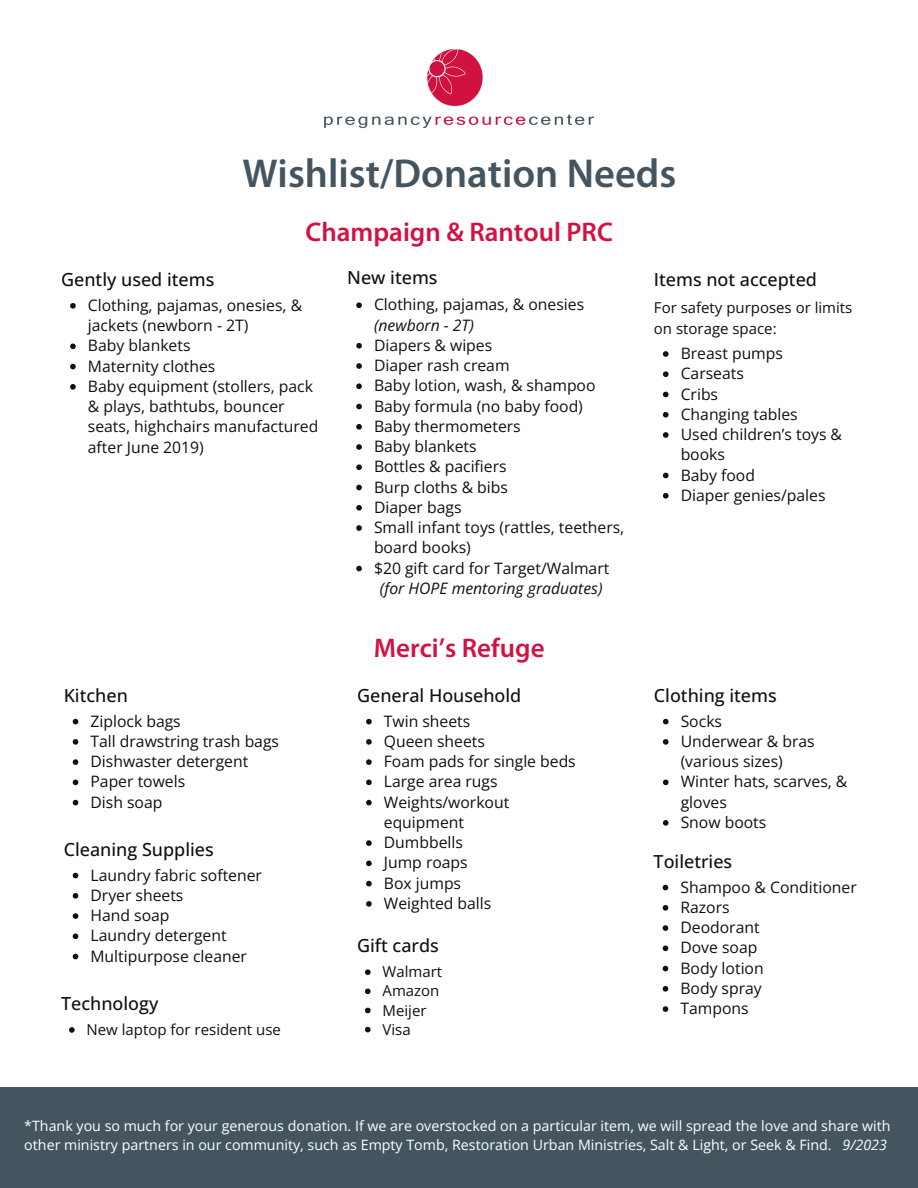
<style>
.page{position:relative;width:918px;height:1188px;background:#fff}
.page>*{position:absolute;margin:0;border:0;box-sizing:border-box;transform-origin:0 0}
.t1{font:600 40.5px "Myriad Pro";color:#455560}
.t2{font:600 27px "Myriad Pro";color:#d11242}
.t3{font:500 18px "Open Sans";color:#0e1015}
.t4{font:15.75px/20.2px "Open Sans";color:#0e1015}
.t5{font:italic 15.75px "Open Sans";color:#0e1015}
.t6{font:15px/20.2px "Open Sans";color:#0e1015}
.t7{font:14.25px/19.2px "Open Sans";color:#fff}
.s1{font-style:italic}
</style>
<div class="page">
<img style="left:324px;top:49px;width:269px;height:80px">
<div style="left:0;top:1087px;width:918px;height:101px;background:#455560"></div>
<svg style="left:70px;top:303px;width:6px;height:6px"></svg>
<svg style="left:70px;top:344px;width:6px;height:5px"></svg>
<svg style="left:70px;top:364px;width:6px;height:5px"></svg>
<svg style="left:70px;top:384px;width:6px;height:6px"></svg>
<svg style="left:356px;top:302px;width:6px;height:6px"></svg>
<svg style="left:356px;top:343px;width:6px;height:6px"></svg>
<svg style="left:356px;top:363px;width:6px;height:6px"></svg>
<svg style="left:356px;top:383px;width:6px;height:6px"></svg>
<svg style="left:356px;top:404px;width:6px;height:5px"></svg>
<svg style="left:356px;top:424px;width:6px;height:6px"></svg>
<svg style="left:356px;top:444px;width:6px;height:6px"></svg>
<svg style="left:356px;top:464px;width:6px;height:6px"></svg>
<svg style="left:356px;top:485px;width:6px;height:5px"></svg>
<svg style="left:356px;top:505px;width:6px;height:6px"></svg>
<svg style="left:356px;top:525px;width:6px;height:6px"></svg>
<svg style="left:356px;top:566px;width:6px;height:5px"></svg>
<svg style="left:663px;top:351px;width:6px;height:6px"></svg>
<svg style="left:663px;top:371px;width:6px;height:6px"></svg>
<svg style="left:663px;top:392px;width:6px;height:5px"></svg>
<svg style="left:663px;top:412px;width:6px;height:6px"></svg>
<svg style="left:663px;top:432px;width:6px;height:6px"></svg>
<svg style="left:663px;top:473px;width:6px;height:5px"></svg>
<svg style="left:663px;top:493px;width:6px;height:6px"></svg>
<svg style="left:73px;top:719px;width:5px;height:5px"></svg>
<svg style="left:73px;top:739px;width:5px;height:6px"></svg>
<svg style="left:73px;top:759px;width:5px;height:6px"></svg>
<svg style="left:73px;top:780px;width:5px;height:5px"></svg>
<svg style="left:73px;top:800px;width:5px;height:5px"></svg>
<svg style="left:73px;top:873px;width:5px;height:5px"></svg>
<svg style="left:73px;top:893px;width:5px;height:6px"></svg>
<svg style="left:73px;top:913px;width:5px;height:6px"></svg>
<svg style="left:73px;top:933px;width:5px;height:6px"></svg>
<svg style="left:73px;top:954px;width:5px;height:5px"></svg>
<svg style="left:663px;top:885px;width:5px;height:5px"></svg>
<svg style="left:663px;top:905px;width:5px;height:6px"></svg>
<svg style="left:663px;top:925px;width:5px;height:6px"></svg>
<svg style="left:663px;top:946px;width:5px;height:5px"></svg>
<svg style="left:663px;top:966px;width:5px;height:5px"></svg>
<svg style="left:663px;top:986px;width:5px;height:6px"></svg>
<svg style="left:663px;top:1006px;width:5px;height:6px"></svg>
<svg style="left:663px;top:719px;width:6px;height:5px"></svg>
<svg style="left:663px;top:739px;width:6px;height:6px"></svg>
<svg style="left:663px;top:780px;width:6px;height:5px"></svg>
<svg style="left:663px;top:820px;width:6px;height:6px"></svg>
<svg style="left:366px;top:719px;width:6px;height:5px"></svg>
<svg style="left:366px;top:739px;width:6px;height:6px"></svg>
<svg style="left:366px;top:759px;width:6px;height:6px"></svg>
<svg style="left:366px;top:780px;width:6px;height:5px"></svg>
<svg style="left:366px;top:800px;width:6px;height:5px"></svg>
<svg style="left:366px;top:840px;width:6px;height:6px"></svg>
<svg style="left:366px;top:861px;width:6px;height:5px"></svg>
<svg style="left:366px;top:881px;width:6px;height:5px"></svg>
<svg style="left:366px;top:901px;width:6px;height:6px"></svg>
<svg style="left:69px;top:1027px;width:6px;height:6px"></svg>
<svg style="left:365px;top:969px;width:6px;height:6px"></svg>
<svg style="left:365px;top:989px;width:6px;height:5px"></svg>
<svg style="left:365px;top:1008px;width:6px;height:5px"></svg>
<svg style="left:365px;top:1027px;width:6px;height:5px"></svg>
<p class="t1" style="left:242px;top:157px;width:435px">Wishlist/Donation Needs</p>
<p class="t2" style="left:306px;top:221px;width:309px">Champaign &amp; Rantoul PRC</p>
<p class="t3" style="left:61px;top:267px;width:155px">Gently used items</p>
<p class="t4" style="left:88px;top:295px;width:216px">Clothing, pajamas, onesies, &amp; jackets (newborn - 2T)</p>
<p class="t4" style="left:88px;top:335px;width:104px">Baby blankets</p>
<p class="t4" style="left:88px;top:355px;width:129px">Maternity clothes</p>
<p class="t4" style="left:88px;top:376px;width:232px">Baby equipment (stollers, pack &amp; plays, bathtubs, bouncer seats, highchairs manufactured after June 2019)</p>
<p class="t3" style="left:64px;top:682px;width:66px">Kitchen</p>
<p class="t4" style="left:90px;top:710px;width:92px">Ziplock bags</p>
<p class="t4" style="left:90px;top:731px;width:190px">Tall drawstring trash bags</p>
<p class="t4" style="left:90px;top:751px;width:159px">Dishwaster detergent</p>
<p class="t4" style="left:90px;top:771px;width:96px">Paper towels</p>
<p class="t4" style="left:90px;top:791px;width:73px">Dish soap</p>
<p class="t3" style="left:64px;top:836px;width:152px">Cleaning Supplies</p>
<p class="t4" style="left:90px;top:864px;width:173px">Laundry fabric softener</p>
<p class="t4" style="left:90px;top:885px;width:94px">Dryer sheets</p>
<p class="t4" style="left:90px;top:905px;width:81px">Hand soap</p>
<p class="t4" style="left:90px;top:925px;width:138px">Laundry detergent</p>
<p class="t4" style="left:90px;top:945px;width:158px">Multipurpose cleaner</p>
<p class="t3" style="left:61px;top:990px;width:99px">Technology</p>
<p class="t6" style="left:87px;top:1019px;width:196px">New laptop for resident use</p>
<p class="t3" style="left:347px;top:265px;width:92px">New items</p>
<p class="t4" style="left:374px;top:294px;width:212px">Clothing, pajamas, &amp; onesies <span class="s1">(newborn - 2T)</span></p>
<p class="t4" style="left:374px;top:335px;width:120px">Diapers &amp; wipes</p>
<p class="t4" style="left:374px;top:355px;width:137px">Diaper rash cream</p>
<p class="t4" style="left:374px;top:375px;width:223px">Baby lotion, wash, &amp; shampoo</p>
<p class="t4" style="left:374px;top:395px;width:210px">Baby formula (no baby food)</p>
<p class="t4" style="left:374px;top:416px;width:148px">Baby thermometers</p>
<p class="t4" style="left:374px;top:436px;width:104px">Baby blankets</p>
<p class="t4" style="left:374px;top:456px;width:134px">Bottles &amp; pacifiers</p>
<p class="t4" style="left:374px;top:476px;width:136px">Burp cloths &amp; bibs</p>
<p class="t4" style="left:374px;top:497px;width:89px">Diaper bags</p>
<p class="t4" style="left:374px;top:517px;width:252px">Small infant toys (rattles, teethers, board books)</p>
<p class="t4" style="left:374px;top:557px;width:237px">$20 gift card for Target/Walmart</p>
<p class="t5" style="left:380px;top:577px;width:224px">(for HOPE mentoring graduates)</p>
<p class="t2" style="left:374px;top:637px;width:172px">Merci’s Refuge</p>
<p class="t3" style="left:357px;top:682px;width:166px">General Household</p>
<p class="t4" style="left:384px;top:710px;width:88px">Twin sheets</p>
<p class="t4" style="left:384px;top:731px;width:103px">Queen sheets</p>
<p class="t4" style="left:384px;top:751px;width:193px">Foam pads for single beds</p>
<p class="t4" style="left:384px;top:771px;width:115px">Large area rugs</p>
<p class="t4" style="left:384px;top:791px;width:127px">Weights/workout equipment</p>
<p class="t4" style="left:384px;top:832px;width:81px">Dumbbells</p>
<p class="t4" style="left:384px;top:852px;width:85px">Jump roaps</p>
<p class="t4" style="left:384px;top:872px;width:79px">Box jumps</p>
<p class="t4" style="left:384px;top:893px;width:109px">Weighted balls</p>
<p class="t3" style="left:357px;top:933px;width:83px">Gift cards</p>
<p class="t6" style="left:383px;top:961px;width:61px">Walmart</p>
<p class="t6" style="left:383px;top:980px;width:58px">Amazon</p>
<p class="t6" style="left:383px;top:1000px;width:46px">Meijer</p>
<p class="t6" style="left:383px;top:1019px;width:30px">Visa</p>
<p class="t3" style="left:654px;top:267px;width:165px">Items not accepted</p>
<p class="t6" style="left:654px;top:297px;width:200px">For safety purposes or limits on storage space:</p>
<p class="t4" style="left:681px;top:343px;width:104px">Breast pumps</p>
<p class="t4" style="left:681px;top:363px;width:65px">Carseats</p>
<p class="t4" style="left:681px;top:383px;width:39px">Cribs</p>
<p class="t4" style="left:681px;top:404px;width:119px">Changing tables</p>
<p class="t4" style="left:681px;top:424px;width:163px">Used children’s toys &amp; books</p>
<p class="t4" style="left:681px;top:464px;width:76px">Baby food</p>
<p class="t4" style="left:681px;top:485px;width:146px">Diaper genies/pales</p>
<p class="t3" style="left:654px;top:682px;width:124px">Clothing items</p>
<p class="t4" style="left:681px;top:710px;width:43px">Socks</p>
<p class="t4" style="left:681px;top:731px;width:136px">Underwear &amp; bras (various sizes)</p>
<p class="t4" style="left:681px;top:771px;width:168px">Winter hats, scarves, &amp; gloves</p>
<p class="t4" style="left:681px;top:812px;width:87px">Snow boots</p>
<p class="t3" style="left:654px;top:848px;width:80px">Toiletries</p>
<p class="t4" style="left:680px;top:876px;width:178px">Shampoo &amp; Conditioner</p>
<p class="t4" style="left:680px;top:897px;width:51px">Razors</p>
<p class="t4" style="left:680px;top:917px;width:81px">Deodorant</p>
<p class="t4" style="left:680px;top:937px;width:78px">Dove soap</p>
<p class="t4" style="left:680px;top:957px;width:85px">Body lotion</p>
<p class="t4" style="left:680px;top:978px;width:83px">Body spray</p>
<p class="t4" style="left:680px;top:998px;width:70px">Tampons</p>
<p class="t7" style="left:24px;top:1116px;width:868px">*Thank you so much for your generous donation. If we are overstocked on a particular item, we will spread the love and share with other ministry partners in our community, such as Empty Tomb, Restoration Urban Ministries, Salt &amp; Light, or Seek &amp; Find. <span class="s1">9/2023</span></p>
</div>
